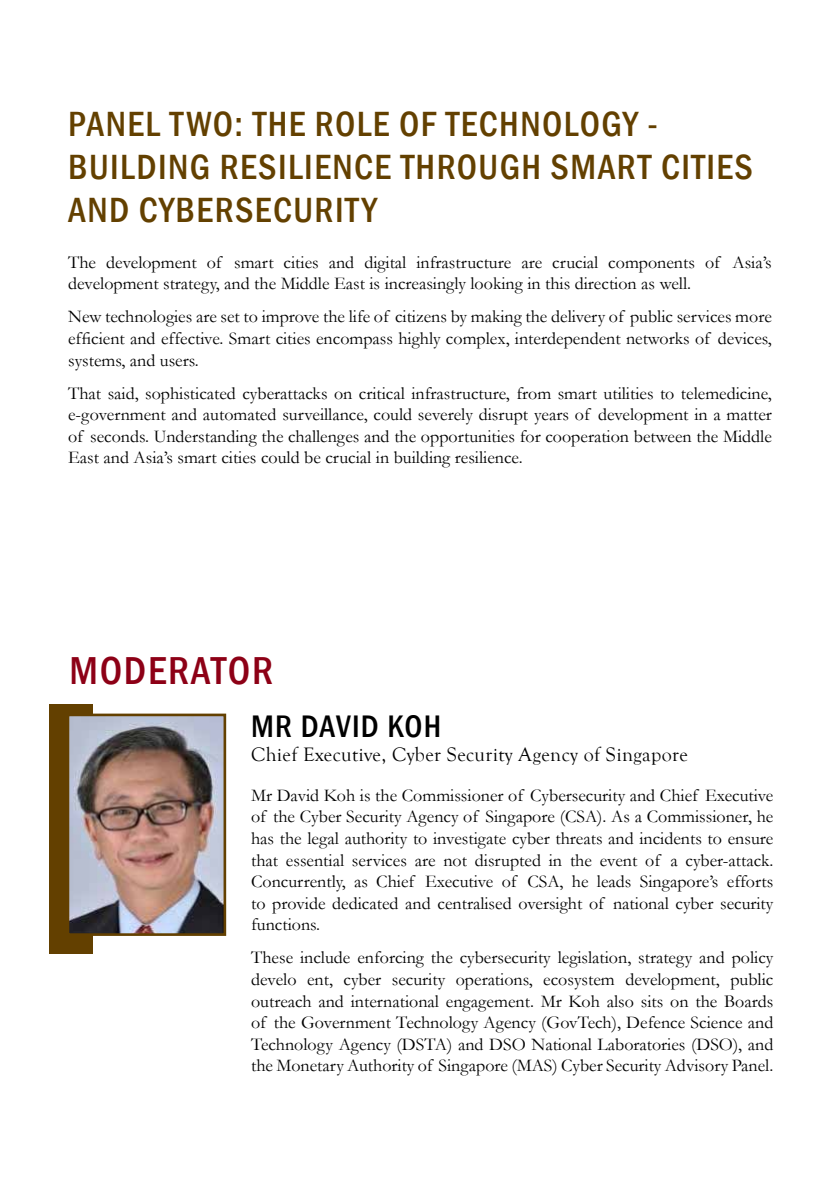
<style>
.page{position:relative;width:840px;height:1191px;background:#fff}
.page>*{position:absolute;margin:0;border:0;box-sizing:border-box;transform-origin:0 0}
.t1{font:500 condensed 40px "Franklin Gothic";letter-spacing:.04em;color:#8d0016}
.t2{font:500 condensed 36px/43.2px "Franklin Gothic";letter-spacing:.04em;color:#634000}
.t3{font:500 condensed 32px "Franklin Gothic";letter-spacing:.04em;color:#000}
.t4{font:20px "Goudy Old Style T";letter-spacing:.02em;color:#000}
.t5{font:18px/21.6px "Garamond";color:#000;text-align:justify}
</style>
<div class="page">
<div style="left:50px;top:704px;width:43px;height:249px;background:#634000"></div>
<img style="left:71px;top:717px;width:151px;height:215px">
<div style="left:67px;top:713px;width:159px;height:223px;border:3px solid #634000"></div>
<h2 class="t2" style="left:68px;top:102px;width:686px">PANEL TWO: THE ROLE OF TECHNOLOGY -<br>BUILDING RESILIENCE THROUGH SMART CITIES<br>AND CYBERSECURITY</h2>
<p class="t5" style="left:68px;top:251px;width:704px">The development of smart cities and digital infrastructure are crucial components of Asia’s development strategy, and the Middle East is increasingly looking in this direction as well.</p>
<p class="t5" style="left:68px;top:306px;width:704px">New technologies are set to improve the life of citizens by making the delivery of public services more efficient and effective. Smart cities encompass highly complex, interdependent networks of devices, systems, and users.</p>
<p class="t5" style="left:68px;top:382px;width:705px">That said, sophisticated cyberattacks on critical infrastructure, from smart utilities to telemedicine, e-government and automated surveillance, could severely disrupt years of development in a matter of seconds. Understanding the challenges and the opportunities for cooperation between the Middle East and Asia’s smart cities could be crucial in building resilience.</p>
<h1 class="t1" style="left:70px;top:644px;width:205px">MODERATOR</h1>
<h3 class="t3" style="left:251px;top:705px;width:192px">MR DAVID KOH</h3>
<p class="t4" style="left:251px;top:743px;width:438px">Chief Executive, Cyber Security Agency of Singapore</p>
<p class="t5" style="left:251px;top:784px;width:523px">Mr David Koh is the Commissioner of Cybersecurity and Chief Executive of the Cyber Security Agency of Singapore (CSA). As a Commissioner, he has the legal authority to investigate cyber threats and incidents to ensure that essential services are not disrupted in the event of a cyber-attack.<br>Concurrently, as Chief Executive of CSA, he leads Singapore’s efforts to provide dedicated and centralised oversight of national cyber security functions.</p>
<p class="t5" style="left:251px;top:946px;width:523px">These include enforcing the cybersecurity legislation, strategy and policy develo ent, cyber security operations, ecosystem development, public outreach and international engagement. Mr Koh also sits on the Boards of the Government Technology Agency (GovTech), Defence Science and Technology Agency (DSTA) and DSO National Laboratories (DSO), and the Monetary Authority of Singapore (MAS) Cyber Security Advisory Panel.</p>
</div>
